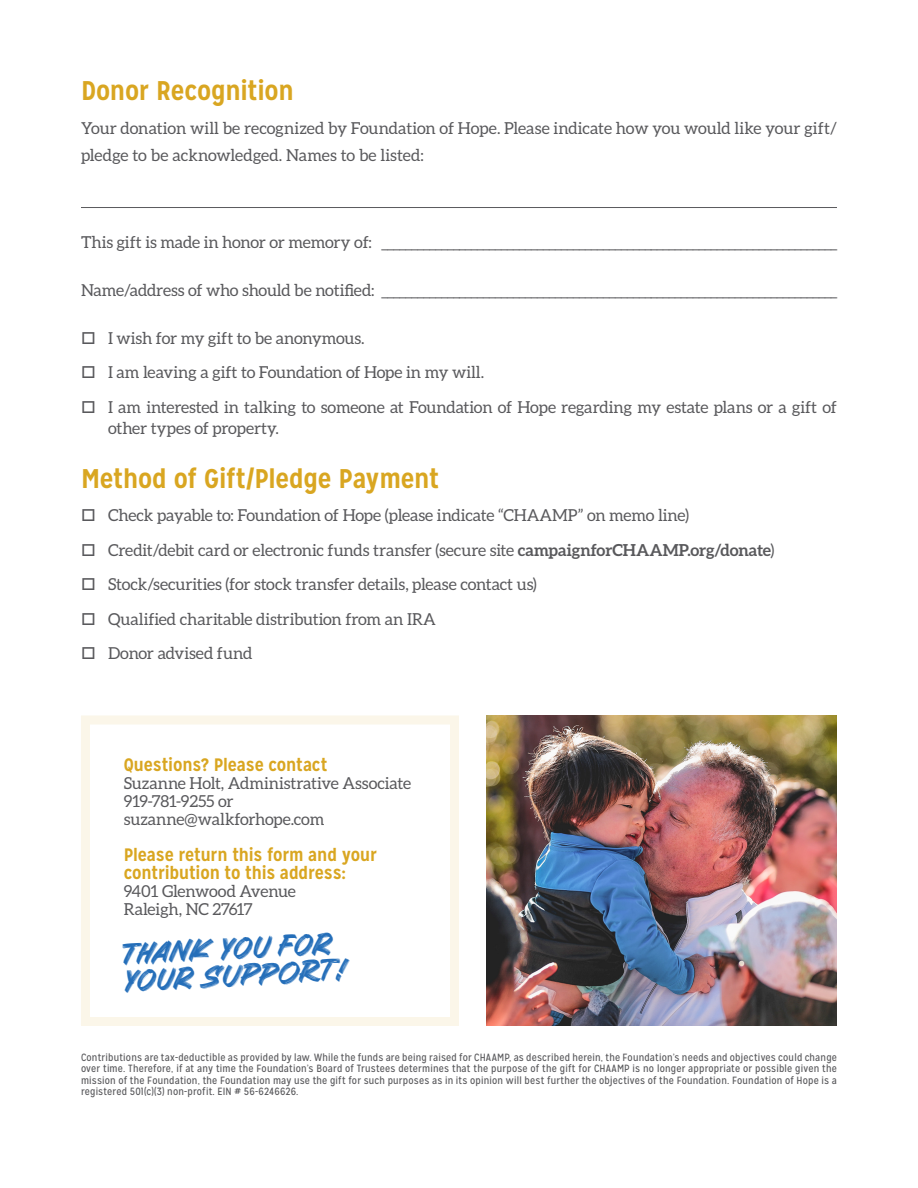
<style>
.page{position:relative;width:918px;height:1188px;background:#fff}
.page>*{position:absolute;margin:0;border:0;box-sizing:border-box;transform-origin:0 0}
.Body__Interstate_lig{font:30px "Granesta";color:#246eb9}
.List_Paragraph{font:700 27px "Mission Gothic";letter-spacing:-.01em;color:#d9a621}
.Body__Interstate_lig-2{font:700 18px/18px "Mission Gothic";letter-spacing:-.01em;color:#d9a621}
.Normal__Web{font:16.5px/21px "Aleo";letter-spacing:-.01em;color:#59595c}
.List_Paragraph-2{font:16.5px/27px "Aleo";letter-spacing:-.01em;color:#59595c}
.Body__Interstate_lig-3{font:16.5px/18px "Aleo";letter-spacing:-.01em;color:#59595c}
.t1{font:10.5px/11.4px "Mission Gothic";letter-spacing:.015em;color:#59595c;text-align:justify}
.s1{font-weight:700}
</style>
<div class="page">
<div style="left:81px;top:716px;width:378px;height:310px;border:9px solid #fbf6e9"></div>
<hr style="left:81px;top:207px;width:756px;height:1px;background:#59595c">
<img style="left:486px;top:716px;width:351px;height:310px">
<p class="List_Paragraph" style="left:81px;top:74px;width:214px">Donor Recognition</p>
<p class="List_Paragraph-2" style="left:81px;top:114px;width:758px">Your donation will be recognized by Foundation of Hope. Please indicate how you would like your gift/ pledge to be acknowledged. Names to be listed:</p>
<p class="List_Paragraph-2" style="left:81px;top:229px;width:759px">T his gift is made in honor or memor y of: ____________________________________________________________________________</p>
<p class="List_Paragraph-2" style="left:81px;top:276px;width:759px">Name/address of who should be notified: ____________________________________________________________________________</p>
<p class="Normal__Web" style="left:81px;top:327px;width:285px">□ I wish for my gift to be anonymous.</p>
<p class="Normal__Web" style="left:81px;top:362px;width:405px">□ I am leaving a gift to Foundation of Hope in my will.</p>
<p class="Normal__Web" style="left:108px;top:396px;width:731px;text-indent:-27px">□ I am interested in talking to someone at Foundation of Hope regarding my estate plans or a gift of other types of property.</p>
<p class="List_Paragraph" style="left:81px;top:461px;width:360px">Method of Gift/Pledge Payment</p>
<p class="Normal__Web" style="left:81px;top:505px;width:610px">□ Check payable to: Foundation of Hope (please indicate “CHAAMP” on memo line)</p>
<p class="Normal__Web" style="left:81px;top:539px;width:695px">□ Credit/debit card or electronic funds transfer (secure site <span class="s1">campaignforCHAAMP.org/donate</span>)</p>
<p class="Normal__Web" style="left:81px;top:574px;width:457px">□ Stock/securities (for stock transfer details, please contact us)</p>
<p class="Normal__Web" style="left:81px;top:608px;width:356px">□ Qualified charitable distribution from an IRA</p>
<p class="Normal__Web" style="left:81px;top:643px;width:173px">□ Donor advised fund</p>
<p class="Body__Interstate_lig-2" style="left:124px;top:756px;width:205px">Questions? Please contact</p>
<p class="Body__Interstate_lig-3" style="left:124px;top:774px;width:289px">Suzanne Holt, Administrative Associate</p>
<p class="Body__Interstate_lig-3" style="left:124px;top:792px;width:202px">919-781-9255 or suzanne@walkforhope.com</p>
<p class="Body__Interstate_lig-2" style="left:124px;top:846px;width:255px">Please return this form and your contribution to this address:</p>
<p class="Body__Interstate_lig-3" style="left:124px;top:882px;width:174px">9401 Glenwood Avenue</p>
<p class="Body__Interstate_lig-3" style="left:124px;top:900px;width:131px">Raleigh, NC 27617</p>
<p class="Body__Interstate_lig" style="left:121px;top:937px;width:212px;rotate:-3deg">THANK YOU FOR</p>
<p class="Body__Interstate_lig" style="left:123px;top:964px;width:225px;rotate:-3deg">YOUR support!</p>
<p class="t1" style="left:81px;top:1052px;width:758px">Contributions are tax-deductible as provided by law. While the funds are being raised for CHAAMP, as described herein, the Foundation’s needs and objectives could change over time. Therefore, if at any time the Foundation’s Board of Trustees determines that the purpose of the gift for CHAAMP is no longer appropriate or possible given the mission of the Foundation, the Foundation may use the gift for such purposes as in its opinion will best further the objectives of the Foundation. Foundation of Hope is a registered 501(c)(3) non-profit. EIN # 56-6246626.</p>
</div>
